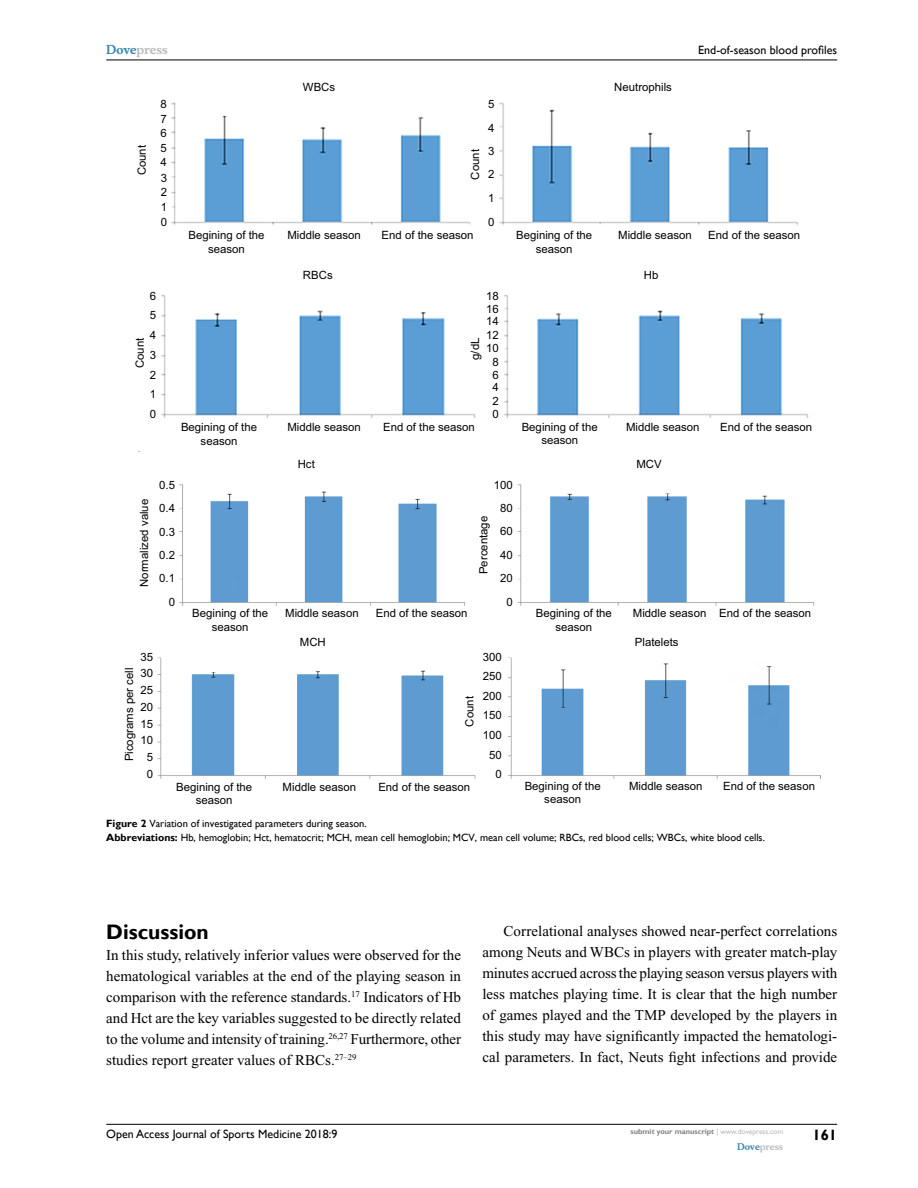
<style>
.page{position:relative;width:918px;height:1188px;background:#fff}
.page>*{position:absolute;margin:0;border:0;box-sizing:border-box;transform-origin:0 0}
.t1{font:700 21px "Gill Sans";color:#000}
.t2{font:15px/21px "Times New Roman";color:#000;text-align:justify}
.t3{font:700 15px "Gill Sans";color:#000}
.t4{font:12px "Gill Sans";color:#000}
.t5{font:700 12px "Musee";color:#b8babc}
.t6{font:11.4px/13.6px "Arial";color:#000;text-align:center}
.t7{font:10.5px/13.5px "Gill Sans";color:#000}
.t8{font:700 9px "Musee";color:#b8babc}
.t9{font:700 7.5px "Gill Sans";color:#808285}
.s1{color:#3785ad}
.s2{font-weight:700}
.s3{font-weight:400;color:#b8babc}
</style>
<div class="page">
<hr style="left:106px;top:1124px;width:731px;height:1px;background:#000">
<hr style="left:106px;top:60px;width:731px;height:1px;background:#000">
<img style="left:161px;top:103px;width:647px;height:315px">
<img style="left:157px;top:484px;width:663px;height:294px">
<p class="t5" style="left:106px;top:43px;width:63px"><span class="s1">Dove</span>press</p>
<p class="t6" style="left:161px;top:98px;width:8px">8</p>
<p class="t6" style="left:161px;top:112px;width:8px">7</p>
<p class="t6" style="left:161px;top:127px;width:8px">6</p>
<p class="t6" style="left:303px;top:80px;width:34px">WBCs</p>
<p class="t6" style="left:614px;top:80px;width:59px">Neutrophils</p>
<p class="t6" style="left:488px;top:98px;width:8px">5</p>
<p class="t6" style="left:488px;top:121px;width:8px">4</p>
<p class="t6" style="left:161px;top:141px;width:8px">5</p>
<p class="t6" style="left:135px;top:175px;width:32px;rotate:-90deg">Count</p>
<p class="t6" style="left:468px;top:180px;width:32px;rotate:-90deg">Count</p>
<p class="t6" style="left:161px;top:156px;width:8px">4</p>
<p class="t6" style="left:161px;top:171px;width:8px">3</p>
<p class="t6" style="left:488px;top:144px;width:8px">3</p>
<p class="t6" style="left:488px;top:168px;width:8px">2</p>
<p class="t6" style="left:161px;top:186px;width:8px">2</p>
<p class="t6" style="left:161px;top:200px;width:8px">1</p>
<p class="t6" style="left:488px;top:192px;width:8px">1</p>
<p class="t6" style="left:161px;top:215px;width:8px">0</p>
<p class="t6" style="left:488px;top:215px;width:8px">0</p>
<p class="t4" style="left:698px;top:43px;width:140px">End-of-season blood profiles</p>
<p class="t6" style="left:188px;top:229px;width:78px">Begining of the</p>
<p class="t6" style="left:618px;top:229px;width:75px">Middle season</p>
<p class="t6" style="left:708px;top:229px;width:93px">End of the season</p>
<p class="t6" style="left:208px;top:242px;width:38px">season</p>
<p class="t6" style="left:287px;top:229px;width:75px">Middle season</p>
<p class="t6" style="left:382px;top:229px;width:93px">End of the season</p>
<p class="t6" style="left:516px;top:229px;width:78px">Begining of the season</p>
<p class="t6" style="left:150px;top:289px;width:8px">6</p>
<p class="t6" style="left:150px;top:309px;width:8px">5</p>
<p class="t6" style="left:303px;top:269px;width:31px">RBCs</p>
<p class="t6" style="left:486px;top:289px;width:14px">18</p>
<p class="t6" style="left:486px;top:303px;width:14px">16</p>
<p class="t6" style="left:486px;top:314px;width:14px">14</p>
<p class="t6" style="left:486px;top:328px;width:14px">12</p>
<p class="t6" style="left:150px;top:328px;width:8px">4</p>
<p class="t6" style="left:133px;top:368px;width:32px;rotate:-90deg">Count</p>
<p class="t6" style="left:468px;top:360px;width:24px;rotate:-90deg">g/dL</p>
<p class="t6" style="left:486px;top:342px;width:14px">10</p>
<p class="t6" style="left:150px;top:348px;width:8px">3</p>
<p class="t6" style="left:492px;top:355px;width:8px">8</p>
<p class="t6" style="left:150px;top:368px;width:8px">2</p>
<p class="t6" style="left:150px;top:388px;width:8px">1</p>
<p class="t6" style="left:150px;top:407px;width:8px">0</p>
<p class="t6" style="left:492px;top:368px;width:8px">6</p>
<p class="t6" style="left:492px;top:380px;width:8px">4</p>
<p class="t6" style="left:492px;top:394px;width:8px">2</p>
<p class="t6" style="left:492px;top:407px;width:8px">0</p>
<p class="t6" style="left:644px;top:269px;width:16px">Hb</p>
<p class="t6" style="left:138px;top:587px;width:90px;rotate:-90deg">Normalized value</p>
<p class="t6" style="left:181px;top:421px;width:78px">Begining of the season</p>
<p class="t6" style="left:287px;top:421px;width:75px">Middle season</p>
<p class="t6" style="left:383px;top:421px;width:93px">End of the season</p>
<p class="t6" style="left:522px;top:420px;width:78px">Begining of the season</p>
<p class="t6" style="left:626px;top:420px;width:75px">Middle season</p>
<p class="t6" style="left:720px;top:420px;width:93px">End of the season</p>
<p class="t6" style="left:298px;top:457px;width:19px">Hct</p>
<p class="t6" style="left:636px;top:457px;width:27px">MCV</p>
<p class="t6" style="left:159px;top:478px;width:17px">0.5</p>
<p class="t6" style="left:494px;top:478px;width:21px">100</p>
<p class="t6" style="left:159px;top:502px;width:17px">0.4</p>
<p class="t6" style="left:500px;top:501px;width:14px">80</p>
<p class="t6" style="left:159px;top:525px;width:17px">0.3</p>
<p class="t6" style="left:159px;top:548px;width:17px">0.2</p>
<p class="t6" style="left:159px;top:572px;width:17px">0.1</p>
<p class="t6" style="left:477px;top:574px;width:60px;rotate:-90deg">Percentage</p>
<p class="t6" style="left:500px;top:525px;width:14px">60</p>
<p class="t6" style="left:500px;top:548px;width:14px">40</p>
<p class="t6" style="left:500px;top:572px;width:14px">20</p>
<p class="t6" style="left:169px;top:595px;width:8px">0</p>
<p class="t6" style="left:506px;top:595px;width:8px">0</p>
<p class="t6" style="left:192px;top:607px;width:78px">Begining of the</p>
<p class="t6" style="left:633px;top:607px;width:180px">Middle season End of the season</p>
<p class="t6" style="left:212px;top:620px;width:38px">season</p>
<p class="t6" style="left:285px;top:607px;width:75px">Middle season</p>
<p class="t6" style="left:376px;top:607px;width:93px">End of the season</p>
<p class="t6" style="left:536px;top:607px;width:78px">Begining of the season</p>
<p class="t6" style="left:300px;top:635px;width:27px">MCH</p>
<p class="t6" style="left:635px;top:635px;width:45px">Platelets</p>
<p class="t6" style="left:140px;top:650px;width:14px">35</p>
<p class="t6" style="left:483px;top:650px;width:21px">300</p>
<p class="t6" style="left:122px;top:761px;width:95px;rotate:-90deg">Picograms per cell</p>
<p class="t6" style="left:140px;top:667px;width:14px">30</p>
<p class="t6" style="left:140px;top:683px;width:14px">25</p>
<p class="t6" style="left:140px;top:700px;width:14px">20</p>
<p class="t6" style="left:140px;top:717px;width:14px">15</p>
<p class="t6" style="left:140px;top:734px;width:14px">10</p>
<p class="t6" style="left:147px;top:751px;width:8px">5</p>
<p class="t6" style="left:463px;top:727px;width:32px;rotate:-90deg">Count</p>
<p class="t6" style="left:483px;top:670px;width:21px">250</p>
<p class="t6" style="left:483px;top:689px;width:21px">200</p>
<p class="t6" style="left:483px;top:709px;width:21px">150</p>
<p class="t6" style="left:483px;top:728px;width:21px">100</p>
<p class="t6" style="left:489px;top:748px;width:14px">50</p>
<p class="t6" style="left:147px;top:767px;width:8px">0</p>
<p class="t6" style="left:496px;top:767px;width:8px">0</p>
<p class="t6" style="left:176px;top:780px;width:78px">Begining of the season</p>
<p class="t6" style="left:283px;top:780px;width:75px">Middle season</p>
<p class="t6" style="left:378px;top:780px;width:93px">End of the season</p>
<p class="t6" style="left:525px;top:779px;width:78px">Begining of the season</p>
<p class="t6" style="left:629px;top:779px;width:75px">Middle season</p>
<p class="t6" style="left:723px;top:779px;width:93px">End of the season</p>
<p class="t7" style="left:106px;top:817px;width:660px"><span class="s2">Figure 2</span> Variation of investigated parameters during season.<br><span class="s2">Abbreviations:</span> Hb, hemoglobin; Hct, hematocrit; MCH, mean cell hemoglobin; MCV, mean cell volume; RBCs, red blood cells; WBCs, white blood cells.</p>
<h1 class="t1" style="left:106px;top:919px;width:104px">Discussion</h1>
<p class="t2" style="left:106px;top:944px;width:356px">In this study, relatively inferior values were observed for the hematological variables at the end of the playing season in comparison with the reference standards.<sup>17</sup> Indicators of Hb and Hct are the key variables suggested to be directly related to the volume and intensity of training.<sup>26,27</sup> Furthermore, other studies report greater values of RBCs.<sup>27–29</sup></p>
<p class="t2" style="left:482px;top:921px;width:356px;text-indent:21px">Correlational analyses showed near-perfect correlations among Neuts and WBCs in players with greater match-play minutes accrued across the playing season versus players with less matches playing time. It is clear that the high number of games played and the TMP developed by the players in this study may have significantly impacted the hematologi&shy;cal parameters. In fact, Neuts fight infections and provide</p>
<p class="t4" style="left:106px;top:1127px;width:233px">Open Access Journal of Sports Medicine 2018:9</p>
<p class="t9" style="left:631px;top:1127px;width:154px">submit your manuscript <span class="s3">| www.dovepress.com</span></p>
<p class="t8" style="left:737px;top:1141px;width:48px"><span class="s1">Dove</span>press</p>
<p class="t3" style="left:812px;top:1126px;width:26px">161</p>
</div>
